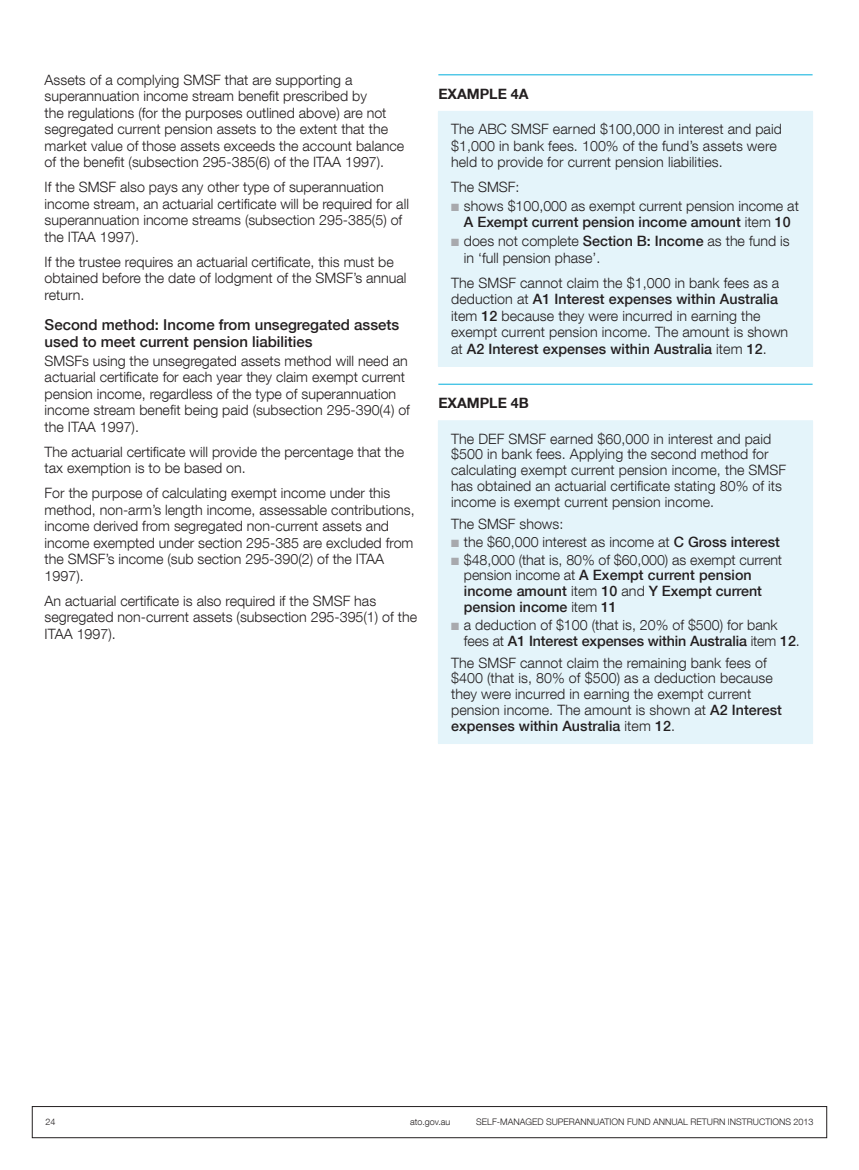
<style>
.page{position:relative;width:859px;height:1170px;background:#fff}
.page>*{position:absolute;margin:0;border:0;box-sizing:border-box;transform-origin:0 0}
.Subhead_3{font:500 15px/17.2px "Helvetica Neue LT Com";color:#231f20}
.Body{font:300 14.25px/16.5px "Helvetica Neue LT Com";color:#231f20}
.Bullet_1{font:300 14.25px/15.8px "Helvetica Neue LT Com";color:#231f20;text-align:center}
.Bullet_1_space_after{font:300 14.25px/16.5px "Helvetica Neue LT Com";color:#231f20}
.Item_head{font:700 14.25px "Helvetica Neue LT Com";color:#231f20}
.t1{font:300 9px "Helvetica Neue LT Com";color:#231f20}
.s1{color:#a8a9ad}
.s2{font-weight:500}
</style>
<div class="page">
<div style="left:32px;top:1106px;width:795px;height:31px;border:1px solid #231f20"></div>
<div style="left:438px;top:111px;width:375px;height:255px;background:#e4f4fa"></div>
<hr style="left:438px;top:366px;width:375px;height:1px;background:#e4f4fa">
<hr style="left:438px;top:74px;width:375px;height:1px;background:#00aedc">
<div style="left:438px;top:420px;width:375px;height:323px;background:#e4f4fa"></div>
<hr style="left:438px;top:743px;width:375px;height:1px;background:#e4f4fa">
<hr style="left:438px;top:384px;width:375px;height:1px;background:#00aedc">
<p class="Body" style="left:45px;top:71px;width:361px">Assets of a complying SMSF that are supporting a superannuation income stream benefit prescribed by<br>the regulations (for the purposes outlined above) are not segregated current pension assets to the extent that the market value of those assets exceeds the account balance of the benefit (subsection 295‑385(6) of the ITAA 1997).</p>
<p class="Body" style="left:45px;top:178px;width:366px">If the SMSF also pays any other type of superannuation income stream, an actuarial certificate will be required for all superannuation income streams (subsection 295‑385(5) of the ITAA 1997).</p>
<p class="Body" style="left:45px;top:253px;width:363px">If the trustee requires an actuarial certificate, this must be obtained before the date of lodgment of the SMSF’s annual return.</p>
<p class="Subhead_3" style="left:45px;top:315px;width:356px">Second method: Income from unsegregated assets used to meet current pension liabilities</p>
<p class="Body" style="left:45px;top:352px;width:367px">SMSFs using the unsegregated assets method will need an actuarial certificate for each year they claim exempt current pension income, regardless of the type of superannuation income stream benefit being paid (subsection 295‑390(4) of the ITAA 1997).</p>
<p class="Body" style="left:45px;top:443px;width:361px">The actuarial certificate will provide the percentage that the tax exemption is to be based on.</p>
<p class="Body" style="left:45px;top:484px;width:372px">For the purpose of calculating exempt income under this method, non‑arm’s length income, assessable contributions, income derived from segregated non‑current assets and income exempted under section 295‑385 are excluded from the SMSF’s income (sub section 295‑390(2) of the ITAA 1997).</p>
<p class="Body" style="left:45px;top:592px;width:374px">An actuarial certificate is also required if the SMSF has segregated non‑current assets (subsection 295‑395(1) of the<br>ITAA 1997).</p>
<p class="Item_head" style="left:438px;top:84px;width:92px">EXAMPLE 4A</p>
<p class="Body" style="left:451px;top:121px;width:332px">The ABC SMSF earned $100,000 in interest and paid $1,000 in bank fees. 100% of the fund’s assets were held to provide for current pension liabilities.</p>
<p class="Body" style="left:451px;top:179px;width:70px">The SMSF:</p>
<p class="Bullet_1" style="left:451px;top:197px;width:349px;line-height:16.5px"><span class="s1">■</span> shows $100,000 as exempt current pension income at<br><span class="s2">A Exempt current pension income amount</span> item <span class="s2">10</span></p>
<p class="Bullet_1_space_after" style="left:464px;top:232px;width:327px;text-indent:-13px"><span class="s1">■</span> does not complete <span class="s2">Section B: Income</span> as the fund is in ‘full pension phase’.</p>
<p class="Body" style="left:451px;top:274px;width:339px">The SMSF cannot claim the $1,000 in bank fees as a deduction at <span class="s2">A1 Interest expenses within Australia </span>item <span class="s2">12</span> because they were incurred in earning the exempt current pension income. The amount is shown at <span class="s2">A2 Interest expenses within Australia</span> item <span class="s2">12</span>.</p>
<p class="Item_head" style="left:438px;top:394px;width:92px">EXAMPLE 4B</p>
<p class="Body" style="left:451px;top:430px;width:37px">The DEF</p>
<p class="Body" style="left:451px;top:430px;width:337px;line-height:15.8px;text-indent:57px">SMSF earned $60,000 in interest and paid $500 in bank fees. Applying the second method for calculating exempt current pension income, the SMSF has obtained an actuarial certificate stating 80% of its income is exempt current pension income.</p>
<p class="Body" style="left:451px;top:515px;width:114px">The SMSF shows:</p>
<p class="Bullet_1" style="left:451px;top:533px;width:330px"><span class="s1">■</span> the $60,000 interest as income at <span class="s2">C Gross interest</span></p>
<p class="Bullet_1" style="left:464px;top:551px;width:320px;text-align:left;text-indent:-13px"><span class="s1">■</span> $48,000 (that is, 80% of $60,000) as exempt current pension income at <span class="s2">A Exempt current pension income amount</span> item <span class="s2">10</span> and <span class="s2">Y Exempt current pension income</span> item <span class="s2">11</span></p>
<p class="Bullet_1_space_after" style="left:464px;top:616px;width:337px;line-height:15.8px;text-indent:-13px"><span class="s1">■</span> a deduction of $100 (that is, 20% of $500) for bank fees at <span class="s2">A1 Interest expenses within Australia</span> item <span class="s2">12</span>.</p>
<p class="Body" style="left:451px;top:654px;width:332px;line-height:15.8px">The SMSF cannot claim the remaining bank fees of $400 (that is, 80% of $500) as a deduction because they were incurred in earning the exempt current pension income. The amount is shown at <span class="s2">A2 Interest expenses within Australia</span> item <span class="s2">12</span>.</p>
<p class="t1" style="left:45px;top:1116px;width:12px">24</p>
<p class="t1" style="left:410px;top:1116px;width:42px">ato.gov.au</p>
<p class="t1" style="left:476px;top:1116px;width:126px">Self‑managed superannuatio</p>
<p class="t1" style="left:618px;top:1116px;width:147px">n fund annual return instructio</p>
<p class="t1" style="left:779px;top:1116px;width:36px">ns 2013</p>
</div>
